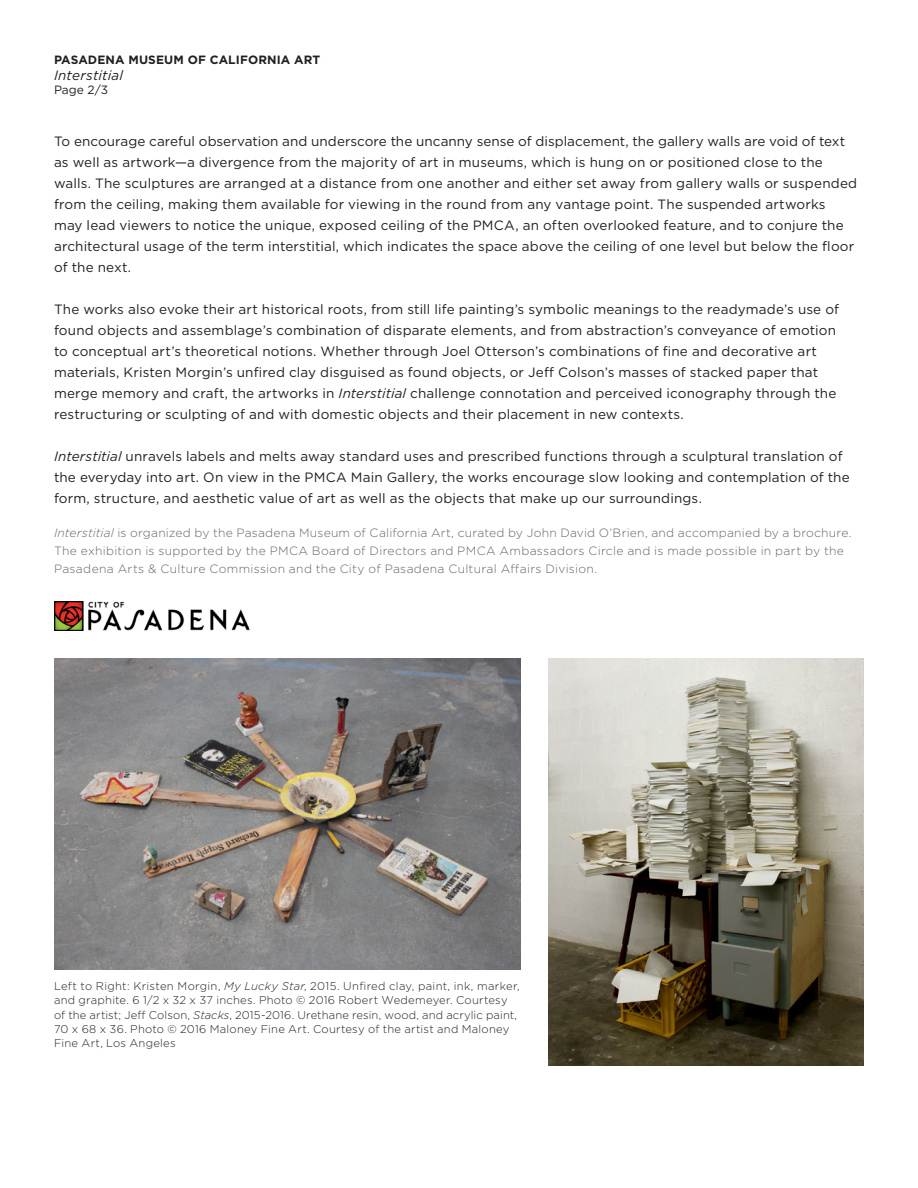
<style>
.page{position:relative;width:918px;height:1188px;background:#fff}
.page>*{position:absolute;margin:0;border:0;box-sizing:border-box;transform-origin:0 0}
.t1{font:13.5px/21px "Gotham";letter-spacing:.01em;color:#231f20}
.t2{font:italic 13.5px "Gotham";letter-spacing:.01em;color:#231f20}
.t3{font:300 12px/18px "Gotham";letter-spacing:.02em;color:#656568}
.t4{font:700 12px "Gotham";letter-spacing:.01em;color:#231f20}
.t5{font:12px "Gotham";color:#231f20}
.t6{font:300 11.25px/14.2px "Gotham";letter-spacing:.02em;color:#231f20}
.s1{font-style:italic}
</style>
<div class="page">
<img style="left:549px;top:659px;width:315px;height:407px">
<img style="left:54px;top:659px;width:467px;height:311px">
<img style="left:54px;top:602px;width:196px;height:28px">
<p class="t4" style="left:54px;top:51px;width:268px">PASADENA MUSEUM OF CALIFORNIA ART</p>
<p class="t2" style="left:54px;top:66px;width:71px">Interstitial</p>
<p class="t5" style="left:54px;top:82px;width:56px">Page 2/3</p>
<p class="t1" style="left:54px;top:130px;width:805px">To encourage careful observation and underscore the uncanny sense of displacement, the gallery walls are void of text as well as artwork—a divergence from the majority of art in museums, which is hung on or positioned close to the walls. The sculptures are arranged at a distance from one another and either set away from gallery walls or suspended from the ceiling, making them available for viewing in the round from any vantage point. The suspended artworks may lead viewers to notice the unique, exposed ceiling of the PMCA, an often overlooked feature, and to conjure the architectural usage of the term interstitial, which indicates the space above the ceiling of one level but below the floor of the next.</p>
<p class="t1" style="left:54px;top:298px;width:787px">The works also evoke their art historical roots, from still life painting’s symbolic meanings to the readymade’s use of found objects and assemblage’s combination of disparate elements, and from abstraction’s conveyance of emotion to conceptual art’s theoretical notions. Whether through Joel Otterson’s combinations of fine and decorative art materials, Kristen Morgin’s unfired clay disguised as found objects, or Jeff Colson’s masses of stacked paper that merge memory and craft, the artworks in <span class="s1">Interstitial</span> challenge connotation and perceived iconography through the restructuring or sculpting of and with domestic objects and their placement in new contexts.</p>
<p class="t1" style="left:54px;top:445px;width:797px"><span class="s1">Interstitial</span> unravels labels and melts away standard uses and prescribed functions through a sculptural translation of the everyday into art. On view in the PMCA Main Gallery, the works encourage slow looking and contemplation of the form, structure, and aesthetic value of art as well as the objects that make up our surroundings.</p>
<p class="t3" style="left:54px;top:524px;width:799px"><span class="s1">Interstitial</span> is organized by the Pasadena Museum of California Art, curated by John David O’Brien, and accompanied by a brochure.<br>The exhibition is supported by the PMCA Board of Directors and PMCA Ambassadors Circle and is made possible in part by the<br>Pasadena Arts &amp; Culture Commission and the City of Pasadena Cultural Affairs Division.</p>
<p class="t6" style="left:54px;top:979px;width:467px">Left to Right: Kristen Morgin, <span class="s1">My Lucky Star</span>, 2015. Unfired clay, paint, ink, marker, and graphite. 6 1/2 x 32 x 37 inches. Photo © 2016 Robert Wedemeyer. Courtesy of the artist; Jeff Colson, <span class="s1">Stacks</span>, 2015-2016. Urethane resin, wood, and acrylic paint, 70 x 68 x 36. Photo © 2016 Maloney Fine Art. Courtesy of the artist and Maloney Fine Art, Los Angeles</p>
</div>
